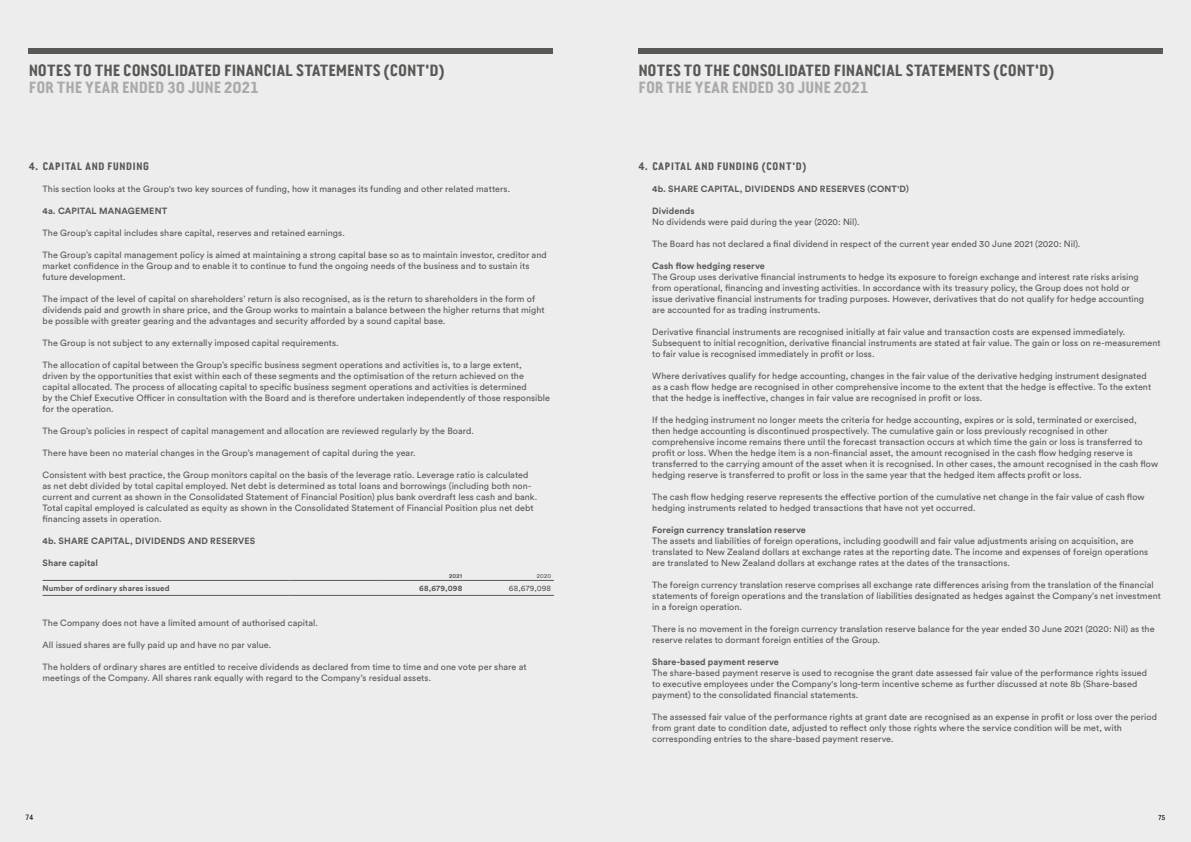
<style>
.page{position:relative;width:1191px;height:842px;background:#fff}
.page>*{position:absolute;margin:0;border:0;box-sizing:border-box;transform-origin:0 0}
.t1{font:700 16.5px "Van Condensed LF";letter-spacing:-.045em;color:#585856}
.t2{font:700 16.5px "Van Condensed LF";letter-spacing:-.045em;color:#acaaa9}
.t3{font:700 11px "Van Condensed LF";letter-spacing:.005em;color:#585856}
.t4{font:9px/11px "Circular Std";letter-spacing:.005em;color:#585856}
.t5{font:700 9px "Circular Std";letter-spacing:.01em;color:#585856}
.t6{font:700 8px "Circular Std";letter-spacing:.015em;color:#585856}
.t7{font:8px "Circular Std";letter-spacing:.025em;color:#585856}
.t8{font:8px "Van Condensed LF";color:#000}
.t9{font:7.5px "Van Condensed LF";color:#000}
.t10{font:700 6px "Circular Std";color:#585856}
.t11{font:6px "Circular Std";color:#585856}
</style>
<div class="page">
<div style="left:595px;top:0;width:596px;height:842px;background:#eeeded"></div>
<div style="left:0;top:0;width:595px;height:842px;background:#eeeded"></div>
<div style="left:28px;top:48px;width:525px;height:6px;background:#585856"></div>
<div style="left:638px;top:48px;width:524px;height:6px;background:#585856"></div>
<hr style="left:43px;top:595px;width:246px;height:1px;background:#585856">
<hr style="left:289px;top:595px;width:88px;height:1px;background:#585856">
<hr style="left:377px;top:595px;width:88px;height:1px;background:#585856">
<hr style="left:465px;top:595px;width:89px;height:1px;background:#585856">
<hr style="left:43px;top:580px;width:246px;height:1px;background:#585856">
<hr style="left:289px;top:580px;width:88px;height:1px;background:#585856">
<hr style="left:377px;top:580px;width:88px;height:1px;background:#585856">
<hr style="left:465px;top:580px;width:89px;height:1px;background:#585856">
<h1 class="t1" style="left:28px;top:60px;width:418px">NOTES TO THE CONSOLIDATED FINANCIAL STATEMENTS (CONT'D)</h1>
<h1 class="t2" style="left:28px;top:77px;width:232px">FOR THE YEAR ENDED 30 JUNE 2021</h1>
<p class="t3" style="left:28px;top:159px;width:122px">4. CAPITAL AND FUNDING</p>
<p class="t4" style="left:43px;top:183px;width:469px">This section looks at the Group's two key sources of funding, how it manages its funding and other related matters.</p>
<p class="t5" style="left:43px;top:205px;width:126px">4a. CAPITAL MANAGEMENT</p>
<p class="t4" style="left:43px;top:227px;width:304px">The Group’s capital includes share capital, reserves and retained earnings.</p>
<p class="t4" style="left:43px;top:249px;width:506px">The Group’s capital management policy is aimed at maintaining a strong capital base so as to maintain investor, creditor and market confidence in the Group and to enable it to continue to fund the ongoing needs of the business and to sustain its future development.</p>
<p class="t4" style="left:43px;top:293px;width:503px">The impact of the level of capital on shareholders’ return is also recognised, as is the return to shareholders in the form of dividends paid and growth in share price, and the Group works to maintain a balance between the higher returns that might be possible with greater gearing and the advantages and security afforded by a sound capital base.</p>
<p class="t4" style="left:43px;top:337px;width:298px">The Group is not subject to any externally imposed capital requirements.</p>
<p class="t4" style="left:43px;top:359px;width:509px">The allocation of capital between the Group’s specific business segment operations and activities is, to a large extent,<br>driven by the opportunities that exist within each of these segments and the optimisation of the return achieved on the capital allocated. The process of allocating capital to specific business segment operations and activities is determined<br>by the Chief Executive Officer in consultation with the Board and is therefore undertaken independently of those responsible for the operation.</p>
<p class="t4" style="left:43px;top:425px;width:433px">The Group’s policies in respect of capital management and allocation are reviewed regularly by the Board.</p>
<p class="t4" style="left:43px;top:447px;width:374px">There have been no material changes in the Group’s management of capital during the year.</p>
<p class="t4" style="left:43px;top:469px;width:496px">Consistent with best practice, the Group monitors capital on the basis of the leverage ratio. Leverage ratio is calculated as net debt divided by total capital employed. Net debt is determined as total loans and borrowings (including both non&shy;current and current as shown in the Consolidated Statement of Financial Position) plus bank overdraft less cash and bank.<br>Total capital employed is calculated as equity as shown in the Consolidated Statement of Financial Position plus net debt financing assets in operation.</p>
<p class="t5" style="left:43px;top:535px;width:214px">4b. SHARE CAPITAL, DIVIDENDS AND RESERVES</p>
<p class="t5" style="left:43px;top:557px;width:57px">Share capital</p>
<p class="t10" style="left:449px;top:572px;width:15px">2021</p>
<p class="t11" style="left:537px;top:572px;width:16px">2020</p>
<p class="t6" style="left:43px;top:583px;width:129px">Number of ordinary shares issued</p>
<p class="t6" style="left:419px;top:583px;width:44px">68,679,098</p>
<p class="t7" style="left:509px;top:583px;width:44px">68,679,098</p>
<p class="t4" style="left:43px;top:617px;width:277px">The Company does not have a limited amount of authorised capital.</p>
<p class="t4" style="left:43px;top:639px;width:230px">All issued shares are fully paid up and have no par value.</p>
<p class="t4" style="left:43px;top:661px;width:485px">The holders of ordinary shares are entitled to receive dividends as declared from time to time and one vote per share at meetings of the Company. All shares rank equally with regard to the Company’s residual assets.</p>
<h1 class="t1" style="left:638px;top:60px;width:418px">NOTES TO THE CONSOLIDATED FINANCIAL STATEMENTS (CONT'D)</h1>
<h1 class="t2" style="left:638px;top:77px;width:232px">FOR THE YEAR ENDED 30 JUNE 2021</h1>
<p class="t3" style="left:638px;top:159px;width:170px">4. CAPITAL AND FUNDING (CONT'D)</p>
<p class="t5" style="left:652px;top:183px;width:258px">4b. SHARE CAPITAL, DIVIDENDS AND RESERVES (CONT'D)</p>
<p class="t5" style="left:652px;top:205px;width:44px">Dividends</p>
<p class="t4" style="left:652px;top:216px;width:209px">No dividends were paid during the year (2020: Nil).</p>
<p class="t4" style="left:652px;top:238px;width:430px">The Board has not declared a final dividend in respect of the current year ended 30 June 2021 (2020: Nil).</p>
<p class="t5" style="left:652px;top:260px;width:114px">Cash flow hedging reserve</p>
<p class="t4" style="left:652px;top:271px;width:493px">The Group uses derivative financial instruments to hedge its exposure to foreign exchange and interest rate risks arising from operational, financing and investing activities. In accordance with its treasury policy, the Group does not hold or issue derivative financial instruments for trading purposes. However, derivatives that do not qualify for hedge accounting are accounted for as trading instruments.</p>
<p class="t4" style="left:652px;top:326px;width:510px">Derivative financial instruments are recognised initially at fair value and transaction costs are expensed immediately.<br>Subsequent to initial recognition, derivative financial instruments are stated at fair value. The gain or loss on re-measurement to fair value is recognised immediately in profit or loss.</p>
<p class="t4" style="left:652px;top:370px;width:500px">Where derivatives qualify for hedge accounting, changes in the fair value of the derivative hedging instrument designated as a cash flow hedge are recognised in other comprehensive income to the extent that the hedge is effective. To the extent that the hedge is ineffective, changes in fair value are recognised in profit or loss.</p>
<p class="t4" style="left:652px;top:414px;width:507px">If the hedging instrument no longer meets the criteria for hedge accounting, expires or is sold, terminated or exercised,<br>then hedge accounting is discontinued prospectively. The cumulative gain or loss previously recognised in other comprehensive income remains there until the forecast transaction occurs at which time the gain or loss is transferred to profit or loss. When the hedge item is a non-financial asset, the amount recognised in the cash flow hedging reserve is transferred to the carrying amount of the asset when it is recognised. In other cases, the amount recognised in the cash flow hedging reserve is transferred to profit or loss in the same year that the hedged item affects profit or loss.</p>
<p class="t4" style="left:652px;top:491px;width:494px">The cash flow hedging reserve represents the effective portion of the cumulative net change in the fair value of cash flow hedging instruments related to hedged transactions that have not yet occurred.</p>
<p class="t5" style="left:652px;top:524px;width:155px">Foreign currency translation reserve</p>
<p class="t4" style="left:652px;top:535px;width:497px">The assets and liabilities of foreign operations, including goodwill and fair value adjustments arising on acquisition, are translated to New Zealand dollars at exchange rates at the reporting date. The income and expenses of foreign operations are translated to New Zealand dollars at exchange rates at the dates of the transactions.</p>
<p class="t4" style="left:652px;top:579px;width:510px">The foreign currency translation reserve comprises all exchange rate differences arising from the translation of the financial statements of foreign operations and the translation of liabilities designated as hedges against the Company’s net investment in a foreign operation.</p>
<p class="t4" style="left:652px;top:623px;width:504px">There is no movement in the foreign currency translation reserve balance for the year ended 30 June 2021 (2020: Nil) as the reserve relates to dormant foreign entities of the Group.</p>
<p class="t5" style="left:652px;top:656px;width:128px">Share-based payment reserve</p>
<p class="t4" style="left:652px;top:667px;width:496px">The share-based payment reserve is used to recognise the grant date assessed fair value of the performance rights issued to executive employees under the Company's long-term incentive scheme as further discussed at note 8b (Share-based payment) to the consolidated financial statements.</p>
<p class="t4" style="left:652px;top:711px;width:506px">The assessed fair value of the performance rights at grant date are recognised as an expense in profit or loss over the period from grant date to condition date, adjusted to reflect only those rights where the service condition will be met, with corresponding entries to the share-based payment reserve.</p>
<p class="t8" style="left:26px;top:812px;width:10px">74</p>
<p class="t9" style="left:1158px;top:812px;width:9px">75</p>
</div>
